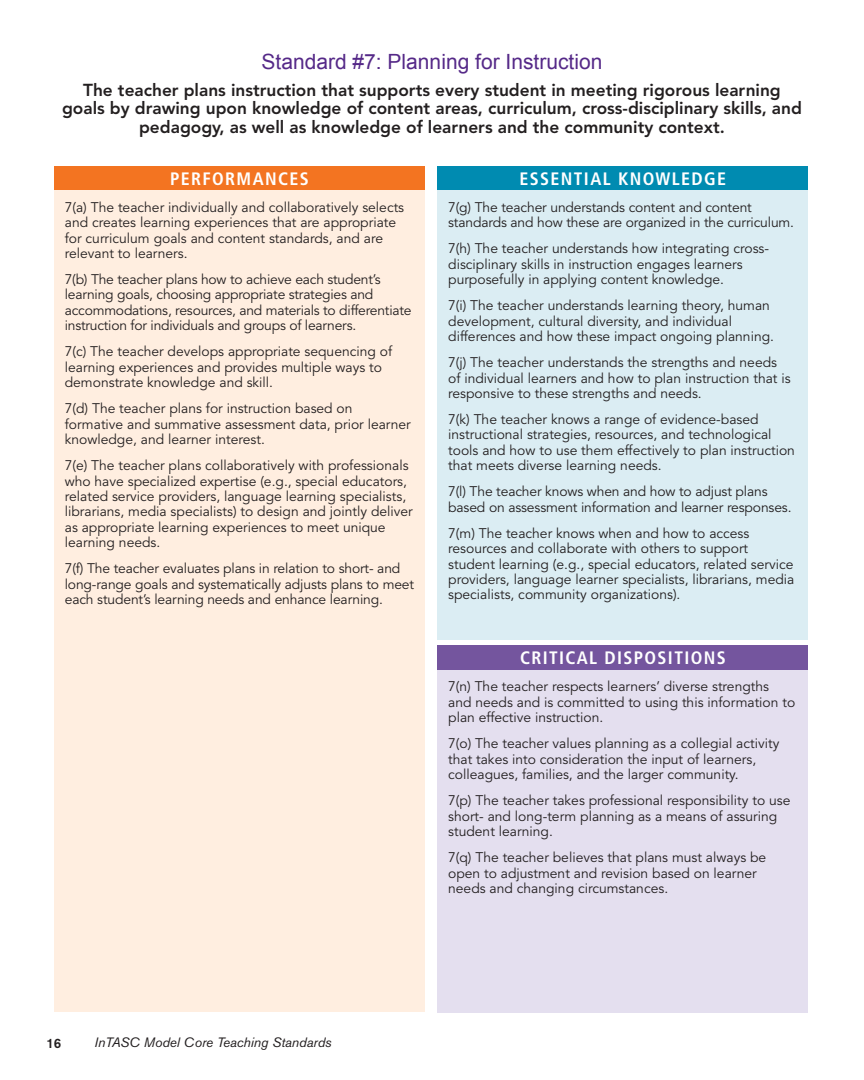
<style>
.page{position:relative;width:864px;height:1080px;background:#fff}
.page>*{position:absolute;margin:0;border:0;box-sizing:border-box;transform-origin:0 0}
.t1{font:21px "Arial";color:#552988}
.t2{font:700 condensed 18px "Frutiger";letter-spacing:.075em;color:#fff}
.t3{font:800 17.25px/18.8px "Avenir";color:#231f20;text-align:center}
.t4{font:13.8px/15.3px "Avenir";color:#231f20}
.t5{font:italic 13.5px "Akzidenz Grotesk BE";color:#231f20}
.t6{font:500 13.5px "Akzidenz Grotesk BE";color:#231f20}
</style>
<div class="page">
<div style="left:54px;top:166px;width:371px;height:24px;background:#f37421"></div>
<div style="left:54px;top:190px;width:371px;height:822px;background:#ffeee0"></div>
<div style="left:437px;top:645px;width:371px;height:25px;background:#74559e"></div>
<div style="left:437px;top:670px;width:371px;height:343px;background:#e4dfef"></div>
<div style="left:437px;top:166px;width:371px;height:24px;background:#008bb1"></div>
<div style="left:437px;top:190px;width:371px;height:450px;background:#dbedf3"></div>
<h1 class="t1" style="left:262px;top:48px;width:342px">Standard #7: Planning for Instruction</h1>
<p class="t3" style="left:62px;top:80px;width:741px">The teacher plans instruction that supports every student in meeting rigorous learning goals by drawing upon knowledge of content areas, curriculum, cross-disciplinary skills, and pedagogy, as well as knowledge of learners and the community context.</p>
<h2 class="t2" style="left:170px;top:168px;width:140px">PERFORMANCES</h2>
<p class="t4" style="left:65px;top:200px;width:341px">7(a) The teacher individually and collaboratively selects and creates learning experiences that are appropriate for curriculum goals and content standards, and are relevant to learners.</p>
<p class="t4" style="left:65px;top:272px;width:348px">7(b) The teacher plans how to achieve each student’s learning goals, choosing appropriate strategies and accommodations, resources, and materials to differentiate instruction for individuals and groups of learners.</p>
<p class="t4" style="left:65px;top:344px;width:329px">7(c) The teacher develops appropriate sequencing of learning experiences and provides multiple ways to demonstrate knowledge and skill.</p>
<p class="t4" style="left:65px;top:401px;width:348px">7(d) The teacher plans for instruction based on formative and summative assessment data, prior learner knowledge, and learner interest.</p>
<p class="t4" style="left:65px;top:458px;width:350px">7(e) The teacher plans collaboratively with professionals who have specialized expertise (e.g., special educators, related service providers, language learning specialists, librarians, media specialists) to design and jointly deliver as appropriate learning experiences to meet unique learning needs.</p>
<p class="t4" style="left:65px;top:561px;width:351px">7(f) The teacher evaluates plans in relation to short- and long-range goals and systematically adjusts plans to meet each student’s learning needs and enhance learning.</p>
<h2 class="t2" style="left:520px;top:168px;width:208px">ESSENTIAL KNOWLEDGE</h2>
<p class="t4" style="left:448px;top:200px;width:347px">7(g) The teacher understands content and content standards and how these are organized in the curriculum.</p>
<p class="t4" style="left:448px;top:241px;width:322px">7(h) The teacher understands how integrating cross&shy;disciplinary skills in instruction engages learners purposefully in applying content knowledge.</p>
<p class="t4" style="left:448px;top:298px;width:327px">7(i) The teacher understands learning theory, human development, cultural diversity, and individual differences and how these impact ongoing planning.</p>
<p class="t4" style="left:448px;top:355px;width:344px">7(j) The teacher understands the strengths and needs of individual learners and how to plan instruction that is responsive to these strengths and needs.</p>
<p class="t4" style="left:448px;top:412px;width:348px">7(k) The teacher knows a range of evidence-based instructional strategies, resources, and technological tools and how to use them effectively to plan instruction that meets diverse learning needs.</p>
<p class="t4" style="left:448px;top:484px;width:345px">7(l) The teacher knows when and how to adjust plans based on assessment information and learner responses.</p>
<p class="t4" style="left:448px;top:526px;width:348px">7(m) The teacher knows when and how to access resources and collaborate with others to support student learning (e.g., special educators, related service providers, language learner specialists, librarians, media specialists, community organizations).</p>
<p class="t6" style="left:47px;top:1035px;width:16px">16</p>
<p class="t5" style="left:94px;top:1035px;width:239px">InTASC Model Core Teaching Standards</p>
<h2 class="t2" style="left:520px;top:648px;width:207px">CRITICAL DISPOSITIONS</h2>
<p class="t4" style="left:448px;top:679px;width:349px">7(n) The teacher respects learners’ diverse strengths and needs and is committed to using this information to plan effective instruction.</p>
<p class="t4" style="left:448px;top:736px;width:333px">7(o) The teacher values planning as a collegial activity that takes into consideration the input of learners, colleagues, families, and the larger community.</p>
<p class="t4" style="left:448px;top:793px;width:344px">7(p) The teacher takes professional responsibility to use short- and long-term planning as a means of assuring student learning.</p>
<p class="t4" style="left:448px;top:850px;width:320px">7(q) The teacher believes that plans must always be open to adjustment and revision based on learner needs and changing circumstances.</p>
</div>
